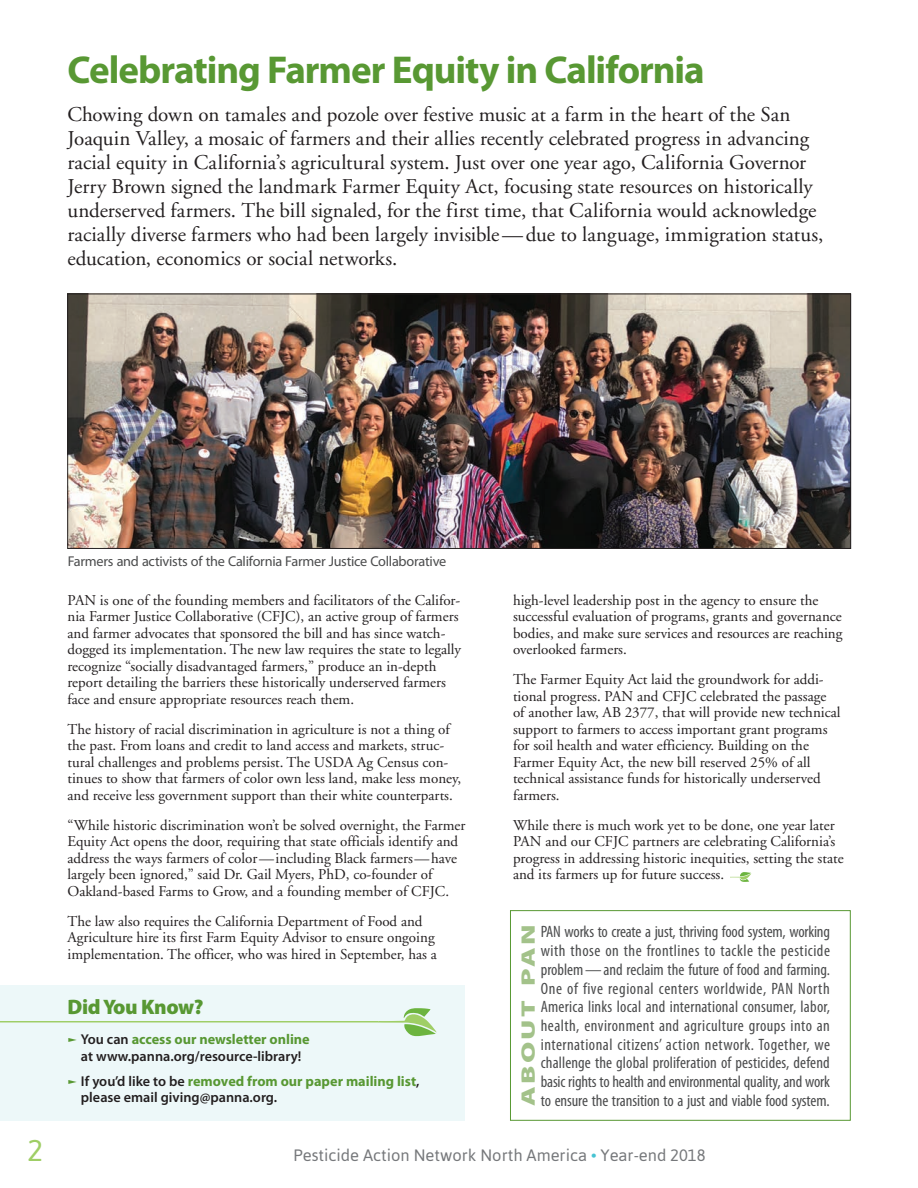
<style>
.page{position:relative;width:918px;height:1188px;background:#fff}
.page>*{position:absolute;margin:0;border:0;box-sizing:border-box;transform-origin:0 0}
.t1{font:700 39px "Myriad Pro";letter-spacing:-.03em;color:#589833}
.t2{font:30px "Asap";color:#9fce66}
.t3{font:21px/24px "Adobe Garamond";color:#231f20}
.t4{font:900 21px "Myriad Pro";letter-spacing:-.02em;color:#589833}
.t5{font:900 19.5px "Myriad Pro";letter-spacing:.08em;color:#a3c28a;scale:1.5 1}
.t6{font:condensed 16.5px/18.8px "Myriad Pro";letter-spacing:-.01em;color:#4b4c4d;text-align:justify}
.t7{font:16.5px "Asap";color:#76787b}
.t8{font:15px/16.5px "Adobe Garamond";color:#231f20}
.t9{font:600 14.25px/16.5px "Myriad Pro";color:#231f20;text-align:center}
.t10{font:14.25px "Myriad Pro";letter-spacing:-.015em;color:#4b4c4d}
.s1{color:#589833}
.s2{font-weight:700;color:#589833}
.s3{color:#47c3d2}
</style>
<div class="page">
<svg style="left:731px;top:872px;width:20px;height:10px"></svg>
<img style="left:70px;top:296px;width:779px;height:251px">
<div style="left:68px;top:294px;width:783px;height:255px;border:1px solid #231f20"></div>
<div style="left:510px;top:910px;width:340px;height:210px;border:1px solid #589833"></div>
<div style="left:0;top:985px;width:465px;height:135px;background:#edf8f9"></div>
<svg style="left:379px;top:1008px;width:58px;height:28px"></svg>
<hr style="left:0;top:1021px;width:379px;height:2px;background:#9fce66">
<h1 class="t1" style="left:68px;top:45px;width:639px">Celebrating Farmer Equity in California</h1>
<p class="t3" style="left:68px;top:103px;width:757px">Chowing down on tamales and pozole over festive music at a farm in the heart of the San Joaquin Valley, a mosaic of farmers and their allies recently celebrated progress in advancing racial equity in California’s agricultural system. Just over one year ago, California Governor Jerry Brown signed the landmark Farmer Equity Act, focusing state resources on historically underserved farmers. The bill signaled, for the first time, that California would acknowledge racially diverse farmers who had been largely invisible — due to language, immigration status, education, economics or social networks.</p>
<p class="t10" style="left:68px;top:552px;width:380px">Farmers and activists of the California Farmer Justice Collaborative</p>
<p class="t8" style="left:68px;top:592px;width:395px">PAN is one of the founding members and facilitators of the Califor&shy;nia Farmer Justice Collaborative (CFJC), an active group of farmers and farmer advocates that sponsored the bill and has since watch&shy;dogged its implementation. The new law requires the state to legally recognize “socially disadvantaged farmers,” produce an in-depth report detailing the barriers these historically underserved farmers face and ensure appropriate resources reach them.</p>
<p class="t8" style="left:68px;top:721px;width:395px">The history of racial discrimination in agriculture is not a thing of the past. From loans and credit to land access and markets, struc&shy;tural challenges and problems persist. The USDA Ag Census con&shy;tinues to show that farmers of color own less land, make less money, and receive less government support than their white counterparts.</p>
<p class="t8" style="left:68px;top:817px;width:399px">“While historic discrimination won’t be solved overnight, the Farmer Equity Act opens the door, requiring that state officials identify and address the ways farmers of color—including Black farmers—have largely been ignored,” said Dr. Gail Myers, PhD, co-founder of Oakland-based Farms to Grow, and a founding member of CFJC.</p>
<p class="t8" style="left:68px;top:913px;width:371px">The law also requires the California Department of Food and<br>Agriculture hire its first Farm Equity Advisor to ensure ongoing implementation. The officer, who was hired in September, has a</p>
<h3 class="t4" style="left:68px;top:993px;width:138px">Did You Know?</h3>
<p class="t9" style="left:68px;top:1031px;width:244px"><span class="s1">❑</span> You can <span class="s2">access our newsletter online </span>at www.panna.org/resource-library!</p>
<p class="t9" style="left:81px;top:1072px;width:340px;text-align:left;text-indent:-13px"><span class="s1">❑</span> If you’d like to be <span class="s2">removed from our paper mailing list</span>, please email giving@panna.org.</p>
<p class="t8" style="left:513px;top:592px;width:331px">high-level leadership post in the agency to ensure the successful evaluation of programs, grants and governance bodies, and make sure services and resources are reaching overlooked farmers.</p>
<p class="t8" style="left:513px;top:672px;width:329px">The Farmer Equity Act laid the groundwork for addi&shy;tional progress. PAN and CFJC celebrated the passage of another law, AB 2377, that will provide new technical support to farmers to access important grant programs for soil health and water efficiency. Building on the Farmer Equity Act, the new bill reserved 25% of all technical assistance funds for historically underserved farmers.</p>
<p class="t8" style="left:513px;top:817px;width:332px">While there is much work yet to be done, one year later PAN and our CFJC partners are celebrating California’s progress in addressing historic inequities, setting the state and its farmers up for future success.</p>
<p class="t6" style="left:541px;top:922px;width:291px">PAN works to create a just, thriving food system, working with those on the frontlines to tackle the pesticide problem—and reclaim the future of food and farming.<br>One of five regional centers worldwide, PAN North America links local and international consumer, labor, health, environment and agriculture groups into an international citizens’ action network. Together, we challenge the global proliferation of pesticides, defend basic rights to health and environmental quality, and work</p>
<h3 class="t5" style="left:515px;top:1106px;width:123px;rotate:-90deg">ABOUT PAN</h3>
<p class="t6" style="left:541px;top:1091px;width:290px">to ensure the transition to a just and viable food system.</p>
<h2 class="t2" style="left:27px;top:1133px;width:18px">2</h2>
<p class="t7" style="left:293px;top:1146px;width:414px">Pesticide Action Network North America <span class="s3">•</span> Year-end 2018</p>
</div>
